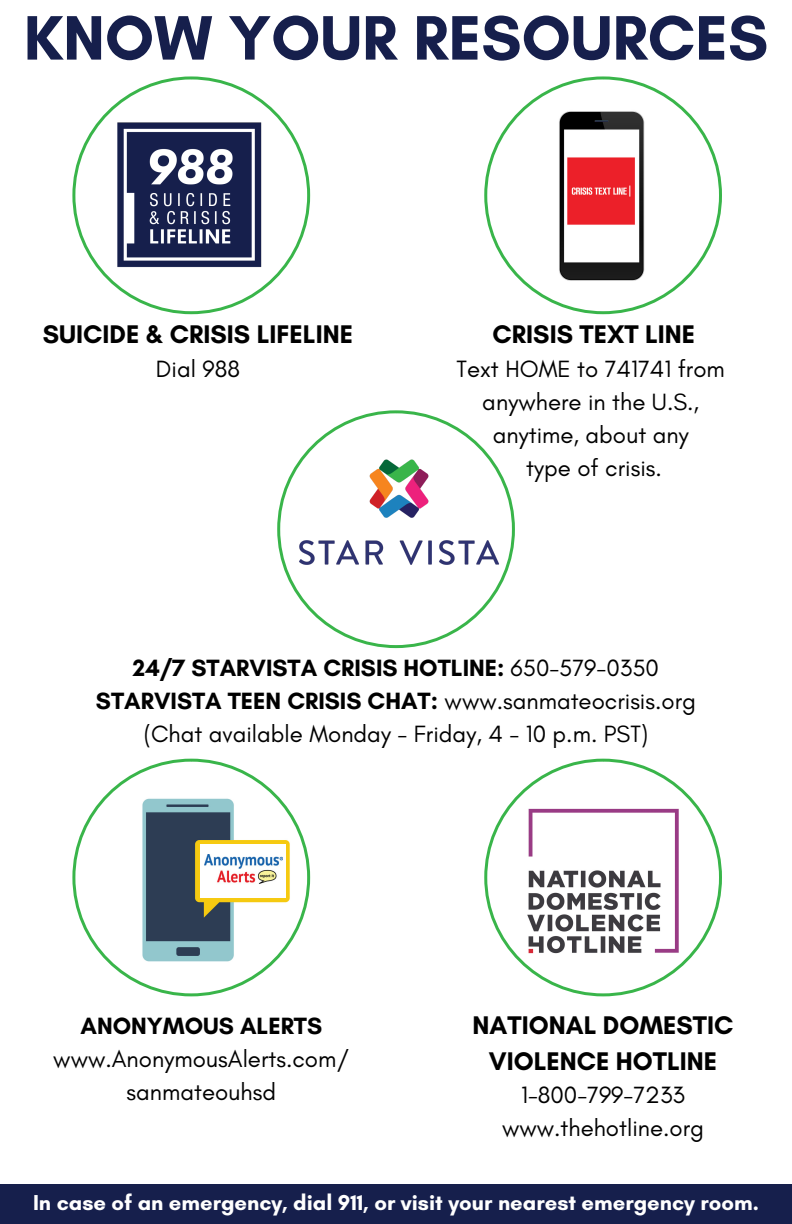
<style>
.page{position:relative;width:792px;height:1224px;background:#fff}
.page>*{position:absolute;margin:0;border:0;box-sizing:border-box;transform-origin:0 0}
.t1{font:700 63.9px "Glacial Indifference";color:#161f4c}
.t2{font:700 26px/36px "Glacial Indifference";color:#000;text-align:center}
.t3{font:24px "Glacial Indifference";color:#000}
.t4{font:700 24px "Glacial Indifference";color:#000}
.t5{font:700 22px "Glacial Indifference";color:#fff}
.s1{font-weight:400}
</style>
<div class="page">
<svg style="left:484px;top:76px;width:238px;height:238px"></svg>
<img style="left:552px;top:103px;width:101px;height:185px">
<svg style="left:72px;top:76px;width:238px;height:238px"></svg>
<img style="left:104px;top:110px;width:170px;height:171px">
<svg style="left:293px;top:410px;width:207px;height:238px"></svg>
<img style="left:277px;top:437px;width:238px;height:151px">
<div style="left:0;top:1184px;width:792px;height:40px;background:#161f4c"></div>
<svg style="left:72px;top:759px;width:238px;height:237px"></svg>
<svg style="left:484px;top:759px;width:238px;height:237px"></svg>
<p class="t1" style="left:24px;top:-1px;width:746px">KNOW YOUR RESOURCES</p>
<p class="t2" style="left:43px;top:316px;width:312px">SUICIDE &amp; CRISIS LIFELINE</p>
<p class="t3" style="left:156px;top:354px;width:86px">Dial 988</p>
<p class="t2" style="left:493px;top:316px;width:204px">CRISIS TEXT LINE</p>
<p class="t3" style="left:457px;top:354px;width:270px">Text HOME to 741741 from</p>
<p class="t3" style="left:482px;top:387px;width:218px">anywhere in the U.S.,</p>
<p class="t3" style="left:493px;top:420px;width:198px">anytime, about any</p>
<p class="t3" style="left:526px;top:453px;width:137px">type of crisis.</p>
<p class="t4" style="left:133px;top:654px;width:528px">24/7 STARVISTA CRISIS HOTLINE: <span class="s1">650-579-0350</span></p>
<p class="t4" style="left:96px;top:687px;width:602px">STARVISTA TEEN CRISIS CHAT: <span class="s1">www.sanmateocrisis.org</span></p>
<p class="t3" style="left:144px;top:720px;width:506px">(Chat available Monday - Friday, 4 - 10 p.m. PST)</p>
<p class="t4" style="left:80px;top:1011px;width:243px">ANONYMOUS ALERTS</p>
<p class="t3" style="left:53px;top:1044px;width:298px">www.AnonymousAlerts.com/</p>
<p class="t3" style="left:127px;top:1077px;width:151px">sanmateouhsd</p>
<p class="t2" style="left:473px;top:1006px;width:262px">NATIONAL DOMESTIC<br>VIOLENCE HOTLINE</p>
<p class="t3" style="left:521px;top:1080px;width:165px">1-800-799-7233</p>
<p class="t3" style="left:502px;top:1113px;width:204px">www.thehotline.org</p>
<p class="t5" style="left:33px;top:1189px;width:727px">In case of an emergency, dial 911, or visit your nearest emergency room.</p>
</div>
